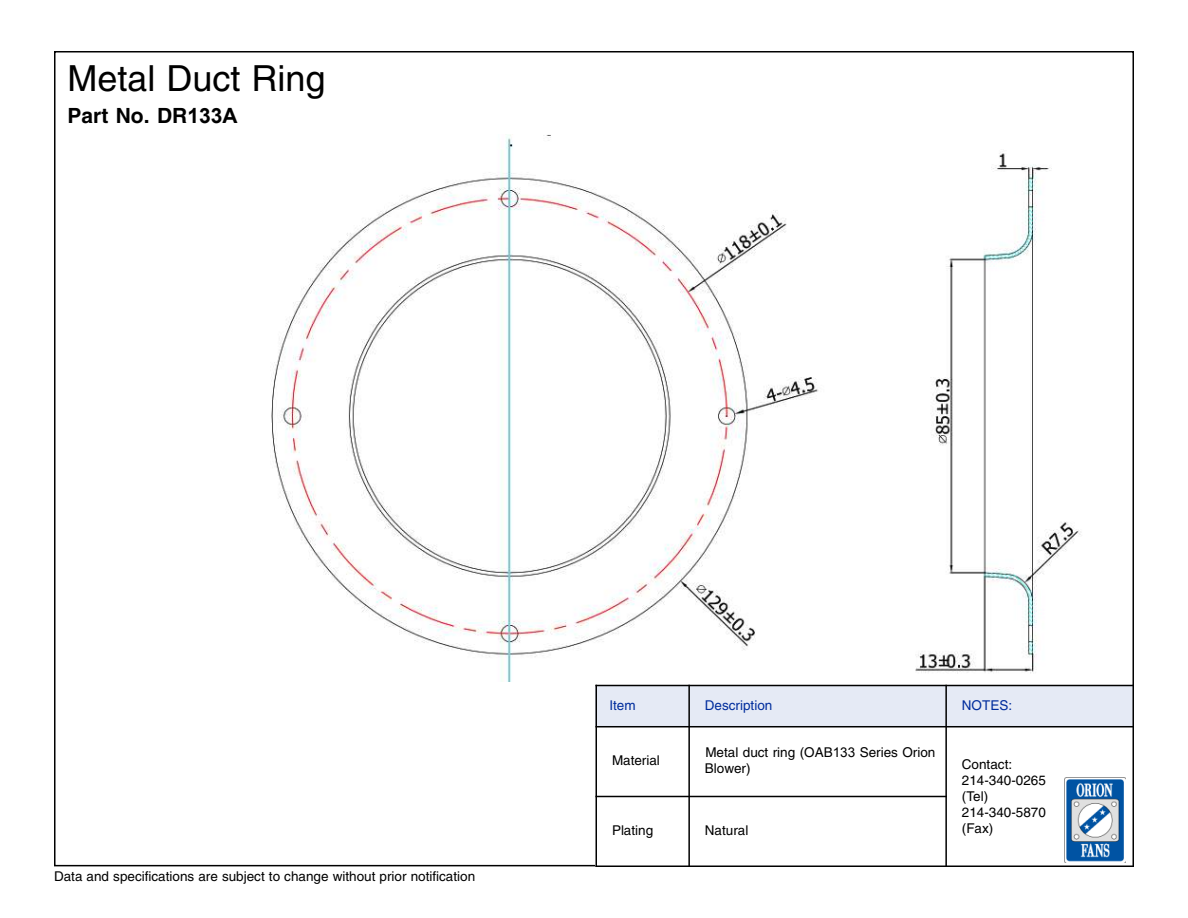
<style>
.page{position:relative;width:1188px;height:918px;background:#fff}
.page>*{position:absolute;margin:0;border:0;box-sizing:border-box;transform-origin:0 0}
.t1{font:36px "Helvetica";color:#000}
.t2{font:700 21px "Helvetica";color:#000}
.t3{font:13.5px/16.2px "Helvetica";color:#000}
.t4{font:13.5px "Helvetica";color:#002d9d}
.s1{font-family:"Arial"}
</style>
<div class="page">
<div style="left:596px;top:685px;width:93px;height:42px;background:#e5eaf5"></div>
<div style="left:689px;top:685px;width:257px;height:42px;background:#e5eaf5"></div>
<div style="left:946px;top:685px;width:188px;height:42px;background:#e5eaf5"></div>
<hr style="left:596px;top:685px;width:1px;height:182px;background:#000">
<hr style="left:688px;top:685px;width:2px;height:182px;background:#000">
<hr style="left:945px;top:685px;width:2px;height:182px;background:#000">
<hr style="left:1133px;top:685px;width:1px;height:182px;background:#000">
<hr style="left:596px;top:685px;width:538px;height:1px;background:#000">
<hr style="left:596px;top:726px;width:538px;height:1px;background:#000">
<hr style="left:596px;top:796px;width:351px;height:1px;background:#000">
<hr style="left:596px;top:865px;width:538px;height:2px;background:#000">
<img style="left:1064px;top:777px;width:62px;height:85px">
<img style="left:271px;top:135px;width:810px;height:546px">
<h1 class="t1" style="left:68px;top:64px;width:260px">Metal Duct Ring</h1>
<h2 class="t2" style="left:68px;top:103px;width:172px">Part No. DR<span class="s1">133A</span></h2>
<p class="t3" style="left:54px;top:870px;width:423px">Data and specifications are subject to change without prior notification</p>
<p class="t4" style="left:609px;top:700px;width:28px">Item</p>
<p class="t4" style="left:705px;top:700px;width:69px">Description</p>
<p class="t4" style="left:962px;top:700px;width:52px">NOTES:</p>
<p class="t3" style="left:612px;top:753px;width:49px">Material</p>
<p class="t3" style="left:705px;top:746px;width:232px">Metal duct ring (OAB<span class="s1">133</span> Series Orion</p>
<p class="t3" style="left:705px;top:762px;width:47px">Blower)</p>
<p class="t3" style="left:962px;top:757px;width:86px">Contact:<br>214-340-0265 (Tel)<br>214-340-5870</p>
<p class="t3" style="left:612px;top:823px;width:43px">Plating</p>
<p class="t3" style="left:705px;top:823px;width:45px">Natural</p>
<p class="t3" style="left:962px;top:822px;width:33px">(Fax)</p>
</div>
